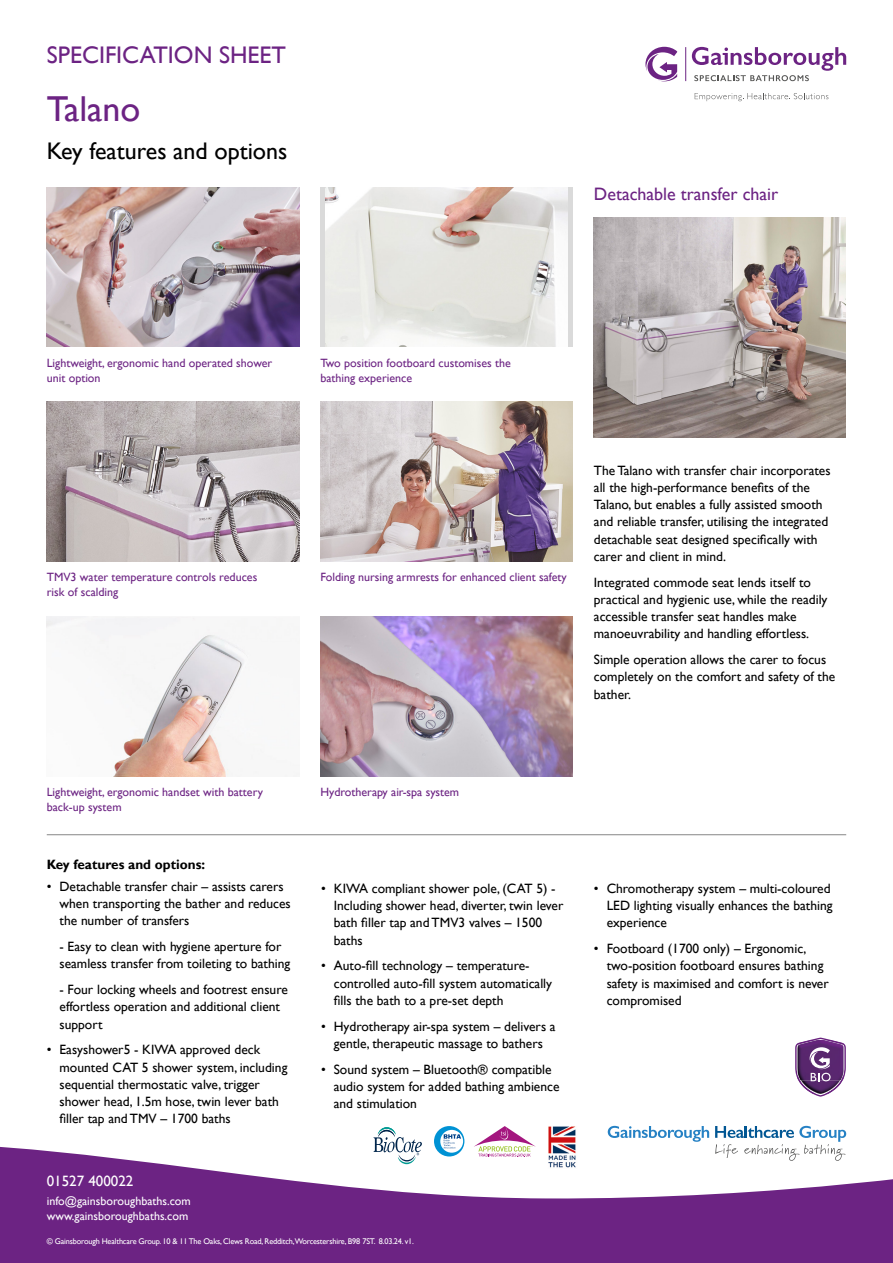
<style>
.page{position:relative;width:893px;height:1263px;background:#fff}
.page>*{position:absolute;margin:0;border:0;box-sizing:border-box;transform-origin:0 0}
.t1{font:36px "Gill Sans";color:#6c2383}
.t2{font:24px "Gill Sans";color:#000}
.t3{font:24px "Gill Sans";color:#6c2383}
.t4{font:18px "Gill Sans";color:#6c2383}
.t5{font:15px "Gill Sans";color:#fff}
.t6{font:13.5px/17.2px "Gill Sans";color:#000}
.t7{font:700 13.5px "Gill Sans";color:#000}
.t8{font:12px/15px "Gill Sans";color:#6c2383}
.t9{font:12px/15px "Gill Sans";color:#fff}
.t10{font:8.25px "Gill Sans";letter-spacing:-.02em;color:#fff}
</style>
<div class="page">
<svg style="left:692px;top:47px;width:154px;height:34px"></svg>
<hr style="left:685px;top:47px;width:1px;height:34px;background:#6c2383">
<svg style="left:695px;top:93px;width:133px;height:8px"></svg>
<svg style="left:645px;top:47px;width:32px;height:34px"></svg>
<hr style="left:47px;top:834px;width:799px;height:1px;background:#878787">
<img style="left:47px;top:187px;width:252px;height:160px">
<div style="left:320px;top:187px;width:253px;height:160px;background:#dadada"></div>
<img style="left:325px;top:187px;width:243px;height:160px">
<img style="left:47px;top:402px;width:252px;height:159px">
<img style="left:320px;top:402px;width:253px;height:159px">
<img style="left:593px;top:217px;width:253px;height:220px">
<img style="left:47px;top:617px;width:227px;height:159px">
<svg style="left:0;top:1125px;width:893px;height:138px;fill:#6c2383"></svg>
<svg style="left:608px;top:1126px;width:101px;height:16px"></svg>
<svg style="left:715px;top:1126px;width:131px;height:35px"></svg>
<svg style="left:373px;top:1127px;width:49px;height:37px"></svg>
<svg style="left:474px;top:1126px;width:62px;height:31px"></svg>
<svg style="left:434px;top:1126px;width:30px;height:30px"></svg>
<img style="left:547px;top:1125px;width:30px;height:43px">
<svg style="left:795px;top:1037px;width:51px;height:59px"></svg>
<img style="left:321px;top:617px;width:252px;height:159px">
<h2 class="t3" style="left:47px;top:41px;width:241px">SPECIFICATION SHEET</h2>
<h1 class="t1" style="left:47px;top:87px;width:95px">Talano</h1>
<h2 class="t2" style="left:47px;top:137px;width:242px">Key features and options</h2>
<h3 class="t4" style="left:594px;top:183px;width:186px">Detachable transfer chair</h3>
<p class="t8" style="left:47px;top:355px;width:227px">Lightweight, ergonomic hand operated shower unit option</p>
<p class="t8" style="left:320px;top:355px;width:192px">Two position footboard customises the bathing experience</p>
<p class="t8" style="left:47px;top:570px;width:212px">TMV3 water temperature controls reduces risk of scalding</p>
<p class="t8" style="left:320px;top:570px;width:248px">Folding nursing armrests for enhanced client safety</p>
<p class="t6" style="left:594px;top:462px;width:238px">The Talano with transfer chair incorporates all the high-performance benefits of the Talano, but enables a fully assisted smooth and reliable transfer, utilising the integrated detachable seat designed specifically with carer and client in mind.</p>
<p class="t6" style="left:594px;top:574px;width:235px">Integrated commode seat lends itself to practical and hygienic use, while the readily accessible transfer seat handles make manoeuvrability and handling effortless.</p>
<p class="t6" style="left:594px;top:651px;width:243px">Simple operation allows the carer to focus completely on the comfort and safety of the bather.</p>
<p class="t8" style="left:47px;top:785px;width:218px">Lightweight, ergonomic handset with battery back-up system</p>
<p class="t7" style="left:47px;top:857px;width:160px">Key features and options:</p>
<p class="t6" style="left:60px;top:878px;width:233px;text-indent:-13px">• Detachable transfer chair – assists carers when transporting the bather and reduces the number of transfers</p>
<p class="t6" style="left:60px;top:938px;width:232px">- Easy to clean with hygiene aperture for seamless transfer from toileting to bathing</p>
<p class="t6" style="left:60px;top:981px;width:230px">- Four locking wheels and footrest ensure effortless operation and additional client support</p>
<p class="t6" style="left:60px;top:1041px;width:229px;text-indent:-13px">• Easyshower5 - KIWA approved deck mounted CAT 5 shower system, including sequential thermostatic valve, trigger shower head, 1.5m hose, twin lever bath filler tap and TMV – 1700 baths</p>
<p class="t5" style="left:47px;top:1172px;width:88px">01527 400022</p>
<p class="t9" style="left:47px;top:1194px;width:146px">info@gainsboroughbaths.com www.gainsboroughbaths.com</p>
<p class="t8" style="left:320px;top:785px;width:140px">Hydrotherapy air-spa system</p>
<p class="t6" style="left:334px;top:880px;width:231px;text-indent:-13px">• KIWA compliant shower pole, (CAT 5) -<br>Including shower head, diverter, twin lever bath filler tap and TMV3 valves – 1500 baths</p>
<p class="t6" style="left:334px;top:957px;width:220px;text-indent:-13px">• Auto-fill technology – temperature&shy;controlled auto-fill system automatically fills the bath to a pre-set depth</p>
<p class="t6" style="left:321px;top:1018px;width:236px;text-align:center">• Hydrotherapy air-spa system – delivers a gentle, therapeutic massage to bathers</p>
<p class="t6" style="left:334px;top:1061px;width:227px;text-indent:-13px">• Sound system – Bluetooth® compatible audio system for added bathing ambience and stimulation</p>
<p class="t10" style="left:47px;top:1237px;width:369px">© Gainsborough Healthcare Group. 10 &amp; 11 The Oaks, Clews Road, Redditch,Worcestershire, B98 7ST. 8.03.24. v1.</p>
<p class="t6" style="left:607px;top:880px;width:227px;text-indent:-13px">• Chromotherapy system – multi-coloured<br>LED lighting visually enhances the bathing experience</p>
<p class="t6" style="left:607px;top:940px;width:224px;text-indent:-13px">• Footboard (1700 only) – Ergonomic, two-position footboard ensures bathing safety is maximised and comfort is never compromised</p>
</div>
